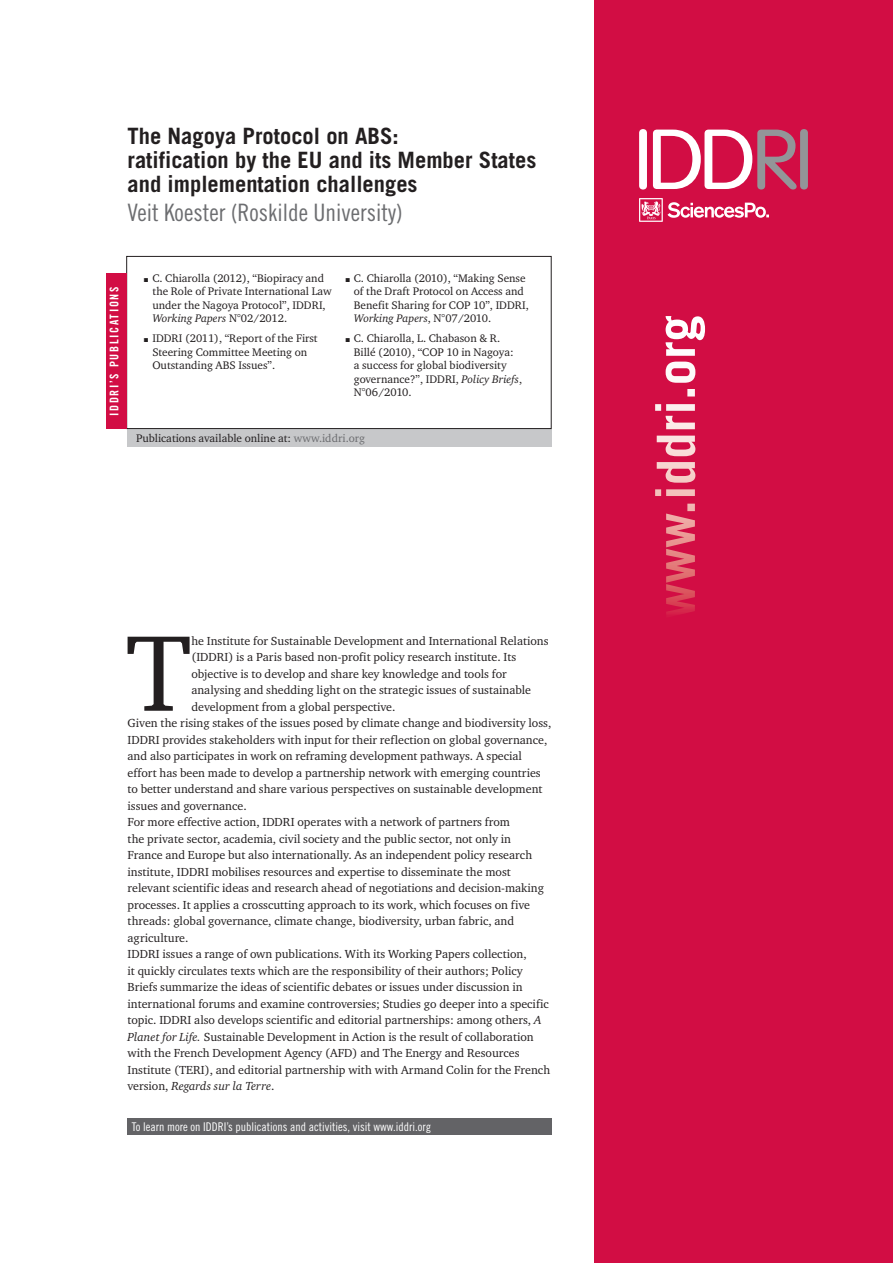
<style>
.page{position:relative;width:893px;height:1263px;background:#fff}
.page>*{position:absolute;margin:0;border:0;box-sizing:border-box;transform-origin:0 0}
.t1{font:110.4px "Charter ITC";color:#231f20}
.t2{font:700 52.95px "Trade Gothic LT Std";color:#fff}
.t3{font:24px "Trade Gothic LT Std Cn 18";color:#6c6d70}
.t4{font:700 22.5px/24px "Trade Gothic LT Std";color:#231f20}
.t5{font:12px "Charter ITC";color:#231f20}
.t6{font:12px "Trade Gothic LT Std Cn 18";color:#fff}
.t7{font:italic 12px "Charter ITC";color:#231f20}
.t8{font:12px "Trade Gothic LT Std Bd Cn 20";letter-spacing:.14em;color:#fff}
.t9{font:11.25px/13.5px "Charter ITC";color:#231f20}
.s1{font-style:italic}
.s2{color:#6c6d70}
.s3{font-style:normal}
</style>
<div class="page">
<div style="left:594px;top:0;width:299px;height:1263px;background:#d20d44"></div>
<svg style="left:639px;top:198px;width:130px;height:24px"></svg>
<div style="left:639px;top:129px;width:8px;height:61px;background:#fff;border-radius:4px"></div>
<svg style="left:653px;top:130px;width:144px;height:60px"></svg>
<div style="left:800px;top:129px;width:8px;height:61px;background:#939598;border-radius:4px"></div>
<div style="left:128px;top:1119px;width:424px;height:16px;background:#636366"></div>
<div style="left:128px;top:429px;width:424px;height:17px;background:#c7c8ca"></div>
<div style="left:126px;top:256px;width:425px;height:173px;border:1px solid #231f20"></div>
<div style="left:106px;top:274px;width:21px;height:155px;background:#d20d44"></div>
<h3 class="t4" style="left:128px;top:123px;width:410px">The Nagoya Protocol on ABS:<br>ratification by the EU and its Member States and implementation challenges</h3>
<h3 class="t3" style="left:128px;top:198px;width:277px">Veit Koester (Roskilde University)</h3>
<p class="t8" style="left:107px;top:416px;width:131px;rotate:-90deg">iddri’s PUBLIC ATIONS</p>
<p class="t9" style="left:152px;top:271px;width:181px">C. Chiarolla (2012), “Biopiracy and the Role of Private International Law under the Nagoya Protocol”, IDDRI, <span class="s1">Working Papers</span> N°02/2012.</p>
<p class="t9" style="left:152px;top:332px;width:167px">IDDRI (2011), “Report of the First<br>Steering Committee Meeting on<br>Outstanding ABS Issues”.</p>
<p class="t9" style="left:354px;top:271px;width:177px">C. Chiarolla (2010), “Making Sense of the Draft Protocol on Access and Benefit Sharing for COP 10”, IDDRI, <span class="s1">Working Papers</span>, N°07/2010.</p>
<p class="t9" style="left:354px;top:332px;width:170px">C. Chiarolla, L. Chabason &amp; R.<br>Billé (2010), “COP 10 in Nagoya: a success for global biodiversity governance?”, IDDRI, <span class="s1">Policy Briefs</span>,<br>N°06/2010.</p>
<p class="t9" style="left:136px;top:431px;width:231px">Publications available online at: <span class="s2">www.iddri.org</span></p>
<h1 class="t1" style="left:126px;top:604px;width:67px">T</h1>
<p class="t5" style="left:191px;top:633px;width:359px">he Institute for Sustainable Development and International Relations</p>
<p class="t5" style="left:191px;top:650px;width:326px">(IDDRI) is a Paris based non-profit policy research institute. Its</p>
<p class="t5" style="left:191px;top:666px;width:317px">objective is to develop and share key knowledge and tools for</p>
<p class="t5" style="left:191px;top:683px;width:341px">analysing and shedding light on the strategic issues of sustainable</p>
<p class="t5" style="left:191px;top:699px;width:206px">development from a global perspective.</p>
<p class="t5" style="left:128px;top:716px;width:425px">Given the rising stakes of the issues posed by climate change and biodiversity loss,</p>
<p class="t5" style="left:128px;top:732px;width:421px">IDDRI provides stakeholders with input for their reflection on global governance,</p>
<p class="t5" style="left:128px;top:749px;width:396px">and also participates in work on reframing development pathways. A special</p>
<p class="t5" style="left:128px;top:765px;width:415px">effort has been made to develop a partnership network with emerging countries</p>
<p class="t5" style="left:128px;top:782px;width:416px">to better understand and share various perspectives on sustainable development</p>
<p class="t5" style="left:128px;top:798px;width:121px">issues and governance.</p>
<p class="t5" style="left:128px;top:815px;width:384px">For more effective action, IDDRI operates with a network of partners from</p>
<p class="t5" style="left:128px;top:831px;width:385px">the private sector, academia, civil society and the public sector, not only in</p>
<p class="t5" style="left:128px;top:848px;width:406px">France and Europe but also internationally. As an independent policy research</p>
<p class="t5" style="left:128px;top:864px;width:385px">institute, IDDRI mobilises resources and expertise to disseminate the most</p>
<p class="t5" style="left:128px;top:881px;width:418px">relevant scientific ideas and research ahead of negotiations and decision-making</p>
<p class="t5" style="left:128px;top:897px;width:404px">processes. It applies a crosscutting approach to its work, which focuses on five</p>
<p class="t5" style="left:128px;top:914px;width:388px">threads: global governance, climate change, biodiversity, urban fabric, and</p>
<p class="t5" style="left:128px;top:930px;width:62px">agriculture.</p>
<p class="t5" style="left:128px;top:947px;width:401px">IDDRI issues a range of own publications. With its Working Papers collection,</p>
<p class="t5" style="left:128px;top:963px;width:397px">it quickly circulates texts which are the responsibility of their authors; Policy</p>
<p class="t5" style="left:128px;top:980px;width:396px">Briefs summarize the ideas of scientific debates or issues under discussion in</p>
<p class="t5" style="left:128px;top:996px;width:423px">international forums and examine controversies; Studies go deeper into a specific</p>
<p class="t5" style="left:128px;top:1013px;width:415px">topic. IDDRI also develops scientific and editorial partnerships: among others, <span class="s1">A</span></p>
<p class="t5" style="left:128px;top:1029px;width:408px"><span class="s1">Planet for Life.</span> Sustainable Development in Action is the result of collaboration</p>
<p class="t5" style="left:128px;top:1046px;width:394px">with the French Development Agency (AFD) and The Energy and Resources</p>
<p class="t5" style="left:128px;top:1062px;width:424px">Institute (TERI), and editorial partnership with with Armand Colin for the French</p>
<p class="t7" style="left:128px;top:1079px;width:148px"><span class="s3">version,</span> Regards sur la Terre<span class="s3">.</span></p>
<p class="t6" style="left:132px;top:1120px;width:301px">To learn more on IDDRI’s publications and activities, visit www.iddri.org</p>
<h2 class="t2" style="left:643px;top:619px;width:305px;rotate:-90deg">www.iddri.org</h2>
</div>
